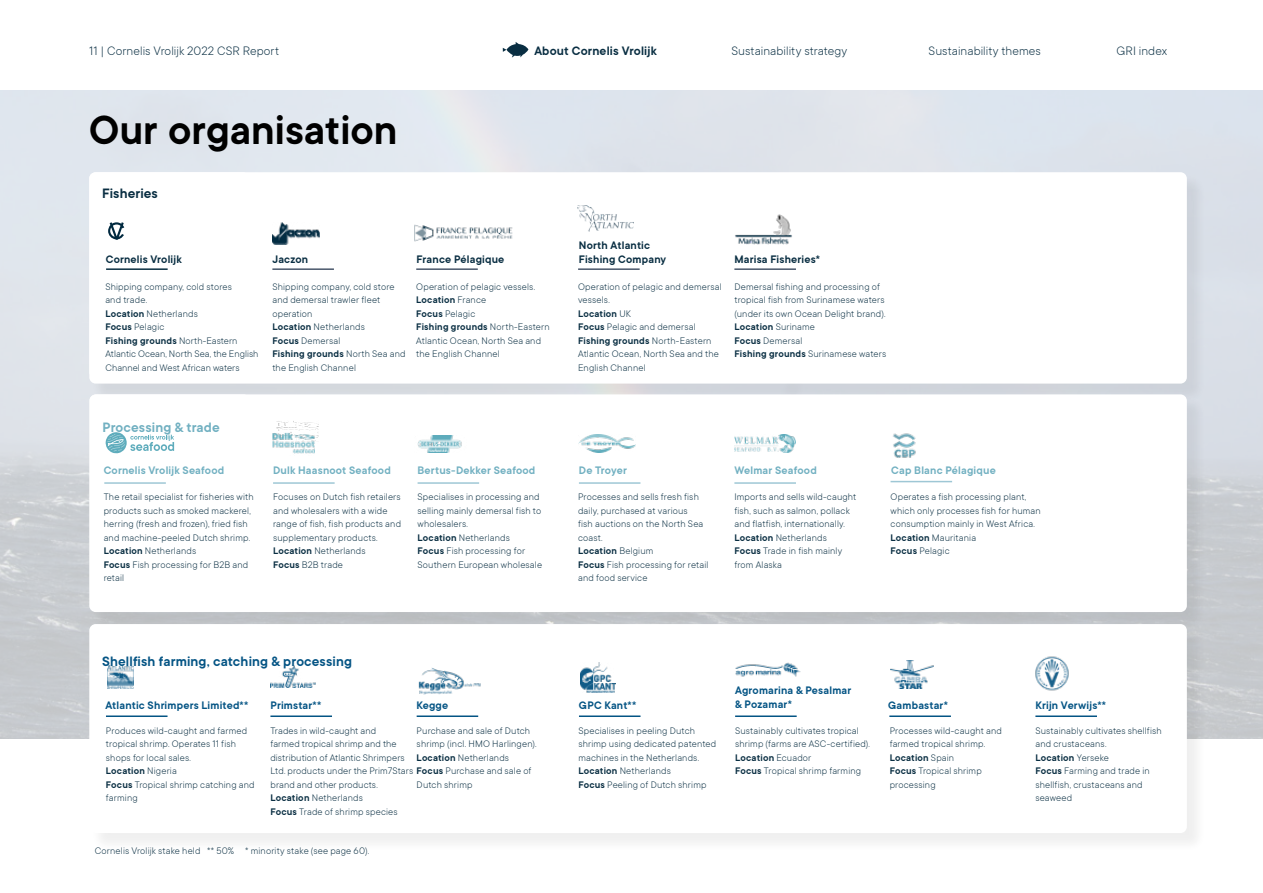
<style>
.page{position:relative;width:1263px;height:893px;background:#fff}
.page>*{position:absolute;margin:0;border:0;box-sizing:border-box;transform-origin:0 0}
.t1{font:600 45px "TT Commons";color:#000}
.t2{font:600 15px "TT Commons";letter-spacing:.01em;color:#045484}
.t3{font:600 15px "TT Commons";letter-spacing:.01em;color:#71b0c1}
.t4{font:600 15px "TT Commons";letter-spacing:.01em;color:#092e42}
.t5{font:300 13.5px "TT Commons";letter-spacing:.005em;color:#092e42}
.t6{font:600 13.5px "TT Commons";letter-spacing:.015em;color:#092e42}
.t7{font:600 12px/14.4px "TT Commons";letter-spacing:.015em;color:#045484}
.t8{font:600 12px "TT Commons";letter-spacing:.015em;color:#71b0c1}
.t9{font:600 12px/14.4px "TT Commons";letter-spacing:.015em;color:#092e42}
.t10{font:300 10.5px/13.5px "TT Commons";letter-spacing:.015em;color:#092e42}
.s1{font-weight:600}
</style>
<div class="page">
<svg style="left:503px;top:42px;width:25px;height:16px"></svg>
<div style="left:91px;top:174px;width:1115px;height:229px;background:#d3d7dd"></div>
<div style="left:89px;top:172px;width:1098px;height:212px;background:#fff;border-radius:6px"></div>
<div style="left:91px;top:396px;width:1115px;height:235px;background:#1d1d1b;opacity:.07"></div>
<div style="left:89px;top:394px;width:1098px;height:218px;background:#fff;border-radius:6px"></div>
<hr style="left:273px;top:482px;width:62px;height:2px;background:#9ec7d5">
<img style="left:277px;top:421px;width:42px;height:20px">
<img style="left:273px;top:432px;width:42px;height:22px">
<img style="left:417px;top:435px;width:45px;height:17px">
<img style="left:578px;top:435px;width:57px;height:17px">
<img style="left:734px;top:435px;width:61px;height:18px">
<hr style="left:418px;top:482px;width:61px;height:2px;background:#9ec7d5">
<hr style="left:579px;top:482px;width:61px;height:2px;background:#9ec7d5">
<hr style="left:734px;top:482px;width:62px;height:2px;background:#9ec7d5">
<div style="left:91px;top:626px;width:1115px;height:226px;background:#1d1d1b;opacity:.07"></div>
<div style="left:89px;top:624px;width:1098px;height:209px;background:#fff;border-radius:6px"></div>
<hr style="left:106px;top:715px;width:62px;height:2px;background:#045484">
<hr style="left:270px;top:715px;width:62px;height:2px;background:#045484">
<img style="left:107px;top:666px;width:26px;height:23px">
<img style="left:270px;top:666px;width:46px;height:22px">
<hr style="left:579px;top:715px;width:61px;height:2px;background:#045484">
<hr style="left:417px;top:715px;width:61px;height:2px;background:#045484">
<img style="left:581px;top:663px;width:35px;height:29px">
<img style="left:418px;top:668px;width:63px;height:27px">
<img style="left:735px;top:662px;width:66px;height:15px">
<img style="left:890px;top:661px;width:44px;height:28px">
<hr style="left:1035px;top:715px;width:62px;height:2px;background:#045484">
<img style="left:1035px;top:656px;width:34px;height:35px">
<hr style="left:735px;top:715px;width:62px;height:2px;background:#045484">
<hr style="left:889px;top:715px;width:62px;height:2px;background:#045484">
<svg style="left:90px;top:394px;width:157px;height:90px"></svg>
<hr style="left:890px;top:481px;width:62px;height:1px;background:#9ec7d5">
<img style="left:893px;top:433px;width:23px;height:25px">
<hr style="left:578px;top:268px;width:62px;height:2px;background:#49576b">
<img style="left:577px;top:205px;width:57px;height:26px">
<hr style="left:734px;top:268px;width:62px;height:2px;background:#49576b">
<img style="left:735px;top:214px;width:57px;height:31px">
<hr style="left:272px;top:268px;width:62px;height:2px;background:#49576b">
<img style="left:273px;top:222px;width:47px;height:22px">
<hr style="left:416px;top:268px;width:62px;height:2px;background:#49576b">
<img style="left:414px;top:225px;width:98px;height:17px">
<svg style="left:89px;top:172px;width:36px;height:68px"></svg>
<hr style="left:106px;top:268px;width:62px;height:2px;background:#092e42">
<p class="t5" style="left:89px;top:43px;width:191px">11 | Cornelis Vrolijk 2022 CSR Report</p>
<p class="t6" style="left:534px;top:42px;width:124px">About Cornelis Vrolijk</p>
<p class="t5" style="left:731px;top:43px;width:117px">Sustainability strategy</p>
<p class="t5" style="left:928px;top:43px;width:114px">Sustainability themes</p>
<p class="t5" style="left:1116px;top:43px;width:52px">GRI index</p>
<h1 class="t1" style="left:89px;top:101px;width:310px">Our organisation</h1>
<h2 class="t4" style="left:102px;top:184px;width:57px">Fisheries</h2>
<p class="t9" style="left:106px;top:252px;width:78px">Cornelis Vrolijk</p>
<p class="t10" style="left:105px;top:279px;width:155px">Shipping company, cold stores<br>and trade.<br><span class="s1">Location</span> Netherlands<br><span class="s1">Focus</span> Pelagic<br><span class="s1">Fishing grounds</span> North-Eastern<br>Atlantic Ocean, North Sea, the English<br>Channel and West African waters</p>
<p class="t9" style="left:579px;top:238px;width:89px">North Atlantic<br>Fishing Company</p>
<p class="t10" style="left:578px;top:279px;width:145px">Operation of pelagic and demersal vessels.<br><span class="s1">Location</span> UK<br><span class="s1">Focus</span> Pelagic and demersal<br><span class="s1">Fishing grounds</span> North-Eastern<br>Atlantic Ocean, North Sea and the<br>English Channel</p>
<p class="t10" style="left:734px;top:279px;width:153px">Demersal fishing and processing of tropical fish from Surinamese waters (under its own Ocean Delight brand).<br><span class="s1">Location</span> Suriname<br><span class="s1">Focus</span> Demersal<br><span class="s1">Fishing grounds</span> Surinamese waters</p>
<p class="t9" style="left:272px;top:252px;width:37px">Jaczon</p>
<p class="t9" style="left:734px;top:252px;width:87px">Marisa Fisheries*</p>
<p class="t10" style="left:272px;top:279px;width:135px">Shipping company, cold store and demersal trawler fleet operation<br><span class="s1">Location</span> Netherlands<br><span class="s1">Focus</span> Demersal<br><span class="s1">Fishing grounds</span> North Sea and the English Channel</p>
<p class="t9" style="left:417px;top:252px;width:89px">France Pélagique</p>
<p class="t10" style="left:416px;top:279px;width:135px">Operation of pelagic vessels.<br><span class="s1">Location</span> France<br><span class="s1">Focus</span> Pelagic<br><span class="s1">Fishing grounds</span> North-Eastern<br>Atlantic Ocean, North Sea and the English Channel</p>
<h2 class="t3" style="left:103px;top:418px;width:119px">Processing &amp; trade</h2>
<p class="t8" style="left:104px;top:462px;width:122px">Cornelis Vrolijk Seafood</p>
<p class="t10" style="left:104px;top:490px;width:152px">The retail specialist for fisheries with products such as smoked mackerel, herring (fresh and frozen), fried fish and machine-peeled Dutch shrimp.<br><span class="s1">Location</span> Netherlands<br><span class="s1">Focus</span> Fish processing for B2B and retail</p>
<p class="t8" style="left:273px;top:462px;width:119px">Dulk Haasnoot Seafood</p>
<p class="t10" style="left:273px;top:490px;width:130px">Focuses on Dutch fish retailers and wholesalers with a wide range of fish, fish products and supplementary products.<br><span class="s1">Location</span> Netherlands<br><span class="s1">Focus</span> B2B trade</p>
<p class="t10" style="left:578px;top:490px;width:132px">Processes and sells fresh fish daily, purchased at various<br>fish auctions on the North Sea coast.<br><span class="s1">Location</span> Belgium<br><span class="s1">Focus</span> Fish processing for retail and food service</p>
<p class="t10" style="left:734px;top:490px;width:124px">Imports and sells wild-caught fish, such as salmon, pollack and flatfish, internationally.<br><span class="s1">Location</span> Netherlands<br><span class="s1">Focus</span> Trade in fish mainly from Alaska</p>
<p class="t8" style="left:418px;top:462px;width:119px">Bertus-Dekker Seafood</p>
<p class="t10" style="left:418px;top:490px;width:126px">Specialises in processing and selling mainly demersal fish to wholesalers.<br><span class="s1">Location</span> Netherlands<br><span class="s1">Focus</span> Fish processing for<br>Southern European wholesale</p>
<p class="t8" style="left:579px;top:462px;width:49px">De Troyer</p>
<p class="t8" style="left:734px;top:462px;width:84px">Welmar Seafood</p>
<p class="t8" style="left:891px;top:462px;width:106px">Cap Blanc Pélagique</p>
<p class="t10" style="left:890px;top:490px;width:152px">Operates a fish processing plant, which only processes fish for human consumption mainly in West Africa.<br><span class="s1">Location</span> Mauritania<br><span class="s1">Focus</span> Pelagic</p>
<h2 class="t2" style="left:102px;top:652px;width:252px">Shellfish farming, catching &amp; processing</h2>
<p class="t7" style="left:105px;top:697px;width:144px">Atlantic Shrimpers Limited**</p>
<p class="t10" style="left:106px;top:723px;width:150px">Produces wild-caught and farmed tropical shrimp. Operates 11 fish shops for local sales.<br><span class="s1">Location</span> Nigeria<br><span class="s1">Focus</span> Tropical shrimp catching and farming</p>
<p class="t7" style="left:270px;top:697px;width:52px">Primstar**</p>
<p class="t10" style="left:270px;top:723px;width:263px">Trades in wild-caught and<br>farmed tropical shrimp and the<br>distribution of Atlantic Shrimpers<br>Ltd. products under the Prim7Stars <span class="s1">Focus</span> Purchase and sale of brand and other products.<br><span class="s1">Location</span> Netherlands<br><span class="s1">Focus</span> Trade of shrimp species</p>
<p class="t7" style="left:416px;top:697px;width:33px">Kegge</p>
<p class="t10" style="left:417px;top:723px;width:121px">Purchase and sale of Dutch shrimp (incl. HMO Harlingen).<br><span class="s1">Location</span> Netherlands</p>
<p class="t10" style="left:417px;top:777px;width:57px">Dutch shrimp</p>
<p class="t10" style="left:95px;top:844px;width:276px">Cornelis Vrolijk stake held ** 50% * minority stake (see page 60).</p>
<p class="t7" style="left:579px;top:697px;width:59px">GPC Kant**</p>
<p class="t10" style="left:578px;top:723px;width:139px">Specialises in peeling Dutch shrimp using dedicated patented machines in the Netherlands.<br><span class="s1">Location</span> Netherlands<br><span class="s1">Focus</span> Peeling of Dutch shrimp</p>
<p class="t7" style="left:735px;top:682px;width:118px">Agromarina &amp; Pesalmar &amp; Pozamar*</p>
<p class="t7" style="left:888px;top:697px;width:61px">Gambastar*</p>
<p class="t10" style="left:735px;top:723px;width:136px">Sustainably cultivates tropical shrimp (farms are ASC-certified).<br><span class="s1">Location</span> Ecuador<br><span class="s1">Focus</span> Tropical shrimp farming</p>
<p class="t10" style="left:890px;top:723px;width:114px">Processes wild-caught and farmed tropical shrimp.<br><span class="s1">Location</span> Spain<br><span class="s1">Focus</span> Tropical shrimp processing</p>
<p class="t7" style="left:1035px;top:697px;width:72px">Krijn Verwijs**</p>
<p class="t10" style="left:1035px;top:723px;width:128px">Sustainably cultivates shellfish and crustaceans.<br><span class="s1">Location</span> Yerseke<br><span class="s1">Focus</span> Farming and trade in shellfish, crustaceans and seaweed</p>
</div>
